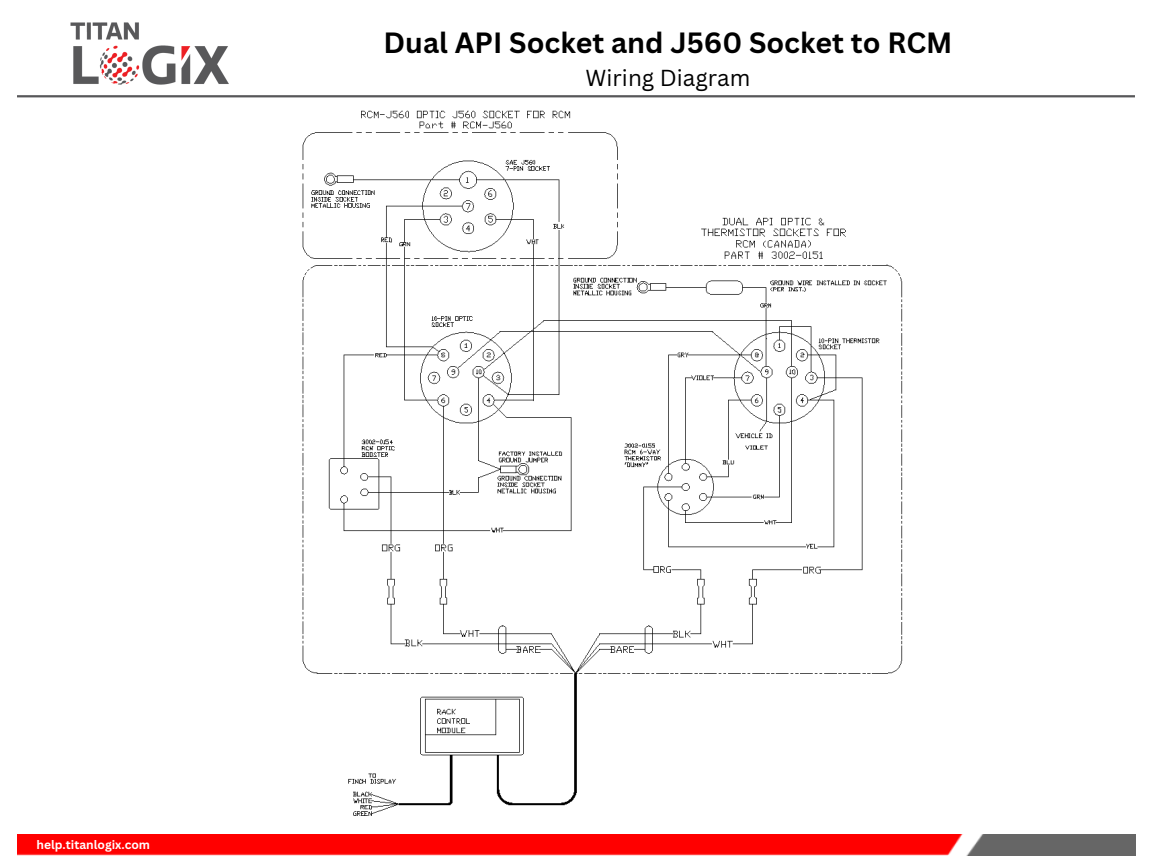
<style>
.page{position:relative;width:1152px;height:864px;background:#fff}
.page>*{position:absolute;margin:0;border:0;box-sizing:border-box;transform-origin:0 0}
.t1{font:700 28.5px "Canva Sans";color:#000}
.t2{font:22.5px "Canva Sans";color:#000}
.t3{font:700 12px "Canva Sans";color:#fff}
</style>
<div class="page">
<img style="left:17px;top:835px;width:1118px;height:21px">
<img style="left:70px;top:22px;width:159px;height:63px">
<hr style="left:17px;top:95px;width:1118px;height:2px;background:#575759">
<img style="left:302px;top:110px;width:601px;height:706px">
<h1 class="t1" style="left:384px;top:22px;width:570px">Dual API Socket and J560 Socket to RCM</h1>
<h1 class="t2" style="left:586px;top:62px;width:166px">Wiring Diagram</h1>
<p class="t3" style="left:37px;top:837px;width:115px">help.titanlogix.com</p>
</div>
